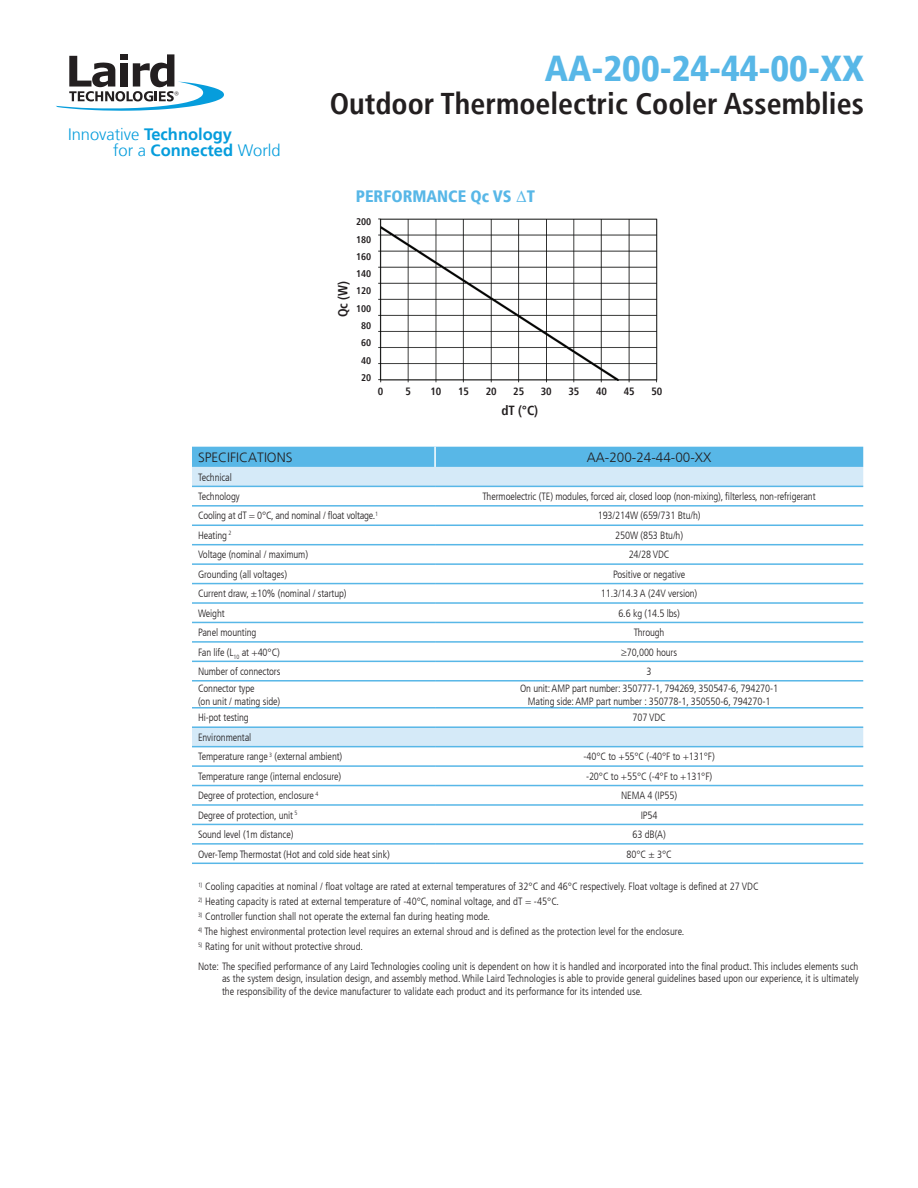
<style>
.page{position:relative;width:918px;height:1188px;background:#fff}
.page>*{position:absolute;margin:0;border:0;box-sizing:border-box;transform-origin:0 0}
.t1{font:900 condensed 36px "Frutiger LT";color:#58b7e7}
.t2{font:700 condensed 30px "Frutiger LT";color:#231f20}
.t3{font:300 16.5px "Frutiger LT";color:#069ddc}
.t4{font:900 condensed 16.5px "Frutiger LT";color:#58b7e7}
.t5{font:300 13.5px "Frutiger LT";color:#231f20}
.t6{font:700 condensed 13.2px "Frutiger LT";color:#231f20}
.t7{font:700 condensed 10.65px "Frutiger LT";letter-spacing:-.01em;color:#231f20}
.t8{font:300 condensed 10.5px/12.6px "Frutiger LT";letter-spacing:-.01em;color:#231f20}
.t9{font:700 condensed 9.75px "Frutiger LT";letter-spacing:-.01em;color:#231f20}
.s1{font-weight:700}
.s2{font-family:"Times New Roman";font-weight:400;font-stretch:normal}
</style>
<div class="page">
<svg style="left:56px;top:54px;width:168px;height:57px"></svg>
<div style="left:192px;top:447px;width:671px;height:20px;background:#58b7e7"></div>
<svg style="left:192px;top:467px;width:671px;height:279px"></svg>
<hr style="left:434px;top:447px;width:2px;height:20px;background:#fff">
<hr style="left:192px;top:486px;width:243px;height:1px;background:#58b7e7">
<hr style="left:435px;top:486px;width:428px;height:1px;background:#58b7e7">
<hr style="left:192px;top:505px;width:243px;height:2px;background:#58b7e7">
<hr style="left:435px;top:505px;width:428px;height:2px;background:#58b7e7">
<hr style="left:192px;top:525px;width:243px;height:1px;background:#58b7e7">
<hr style="left:435px;top:525px;width:428px;height:1px;background:#58b7e7">
<hr style="left:192px;top:544px;width:243px;height:1px;background:#58b7e7">
<hr style="left:435px;top:544px;width:428px;height:1px;background:#58b7e7">
<hr style="left:192px;top:563px;width:243px;height:2px;background:#58b7e7">
<hr style="left:435px;top:563px;width:428px;height:2px;background:#58b7e7">
<hr style="left:192px;top:583px;width:243px;height:1px;background:#58b7e7">
<hr style="left:435px;top:583px;width:428px;height:1px;background:#58b7e7">
<hr style="left:192px;top:602px;width:243px;height:2px;background:#58b7e7">
<hr style="left:435px;top:602px;width:428px;height:2px;background:#58b7e7">
<hr style="left:192px;top:622px;width:243px;height:1px;background:#58b7e7">
<hr style="left:435px;top:622px;width:428px;height:1px;background:#58b7e7">
<hr style="left:192px;top:641px;width:243px;height:2px;background:#58b7e7">
<hr style="left:435px;top:641px;width:428px;height:2px;background:#58b7e7">
<hr style="left:192px;top:661px;width:243px;height:1px;background:#58b7e7">
<hr style="left:435px;top:661px;width:428px;height:1px;background:#58b7e7">
<hr style="left:192px;top:680px;width:243px;height:2px;background:#58b7e7">
<hr style="left:435px;top:680px;width:428px;height:2px;background:#58b7e7">
<hr style="left:192px;top:707px;width:243px;height:2px;background:#58b7e7">
<hr style="left:435px;top:707px;width:428px;height:2px;background:#58b7e7">
<hr style="left:192px;top:726px;width:243px;height:2px;background:#58b7e7">
<hr style="left:435px;top:726px;width:428px;height:2px;background:#58b7e7">
<hr style="left:192px;top:746px;width:243px;height:1px;background:#58b7e7">
<hr style="left:435px;top:746px;width:428px;height:1px;background:#58b7e7">
<hr style="left:192px;top:765px;width:243px;height:2px;background:#58b7e7">
<hr style="left:435px;top:765px;width:428px;height:2px;background:#58b7e7">
<hr style="left:192px;top:785px;width:243px;height:1px;background:#58b7e7">
<hr style="left:435px;top:785px;width:428px;height:1px;background:#58b7e7">
<hr style="left:192px;top:804px;width:243px;height:2px;background:#58b7e7">
<hr style="left:435px;top:804px;width:428px;height:2px;background:#58b7e7">
<hr style="left:192px;top:824px;width:243px;height:1px;background:#58b7e7">
<hr style="left:435px;top:824px;width:428px;height:1px;background:#58b7e7">
<hr style="left:192px;top:843px;width:243px;height:2px;background:#58b7e7">
<hr style="left:435px;top:843px;width:428px;height:2px;background:#58b7e7">
<hr style="left:192px;top:863px;width:243px;height:1px;background:#58b7e7">
<hr style="left:435px;top:863px;width:428px;height:1px;background:#58b7e7">
<img style="left:378px;top:219px;width:280px;height:164px">
<p class="t3" style="left:68px;top:125px;width:166px">Innovative <span class="s1">Technology</span></p>
<p class="t3" style="left:113px;top:141px;width:169px">for a <span class="s1">Connected</span> World</p>
<p class="t1" style="left:545px;top:47px;width:321px">AA-200-24-44-00-XX</p>
<p class="t2" style="left:330px;top:86px;width:536px">Outdoor Thermoelectric Cooler Assemblies</p>
<p class="t4" style="left:356px;top:187px;width:181px">PERFORMANCE Qc VS <span class="s2">Δ</span>T</p>
<p class="t9" style="left:356px;top:216px;width:17px">200</p>
<p class="t9" style="left:356px;top:234px;width:17px">180</p>
<p class="t9" style="left:356px;top:251px;width:17px">160</p>
<p class="t9" style="left:356px;top:268px;width:17px">140</p>
<p class="t9" style="left:356px;top:285px;width:17px">120</p>
<p class="t9" style="left:356px;top:303px;width:17px">100</p>
<p class="t9" style="left:361px;top:320px;width:12px">80</p>
<p class="t9" style="left:361px;top:337px;width:12px">60</p>
<p class="t9" style="left:361px;top:354px;width:12px">40</p>
<p class="t9" style="left:361px;top:372px;width:12px">20</p>
<p class="t6" style="left:335px;top:317px;width:37px;rotate:-90deg">Qc (W)</p>
<p class="t7" style="left:378px;top:385px;width:7px">0</p>
<p class="t7" style="left:406px;top:385px;width:7px">5</p>
<p class="t7" style="left:430px;top:385px;width:12px">10</p>
<p class="t7" style="left:458px;top:385px;width:12px">15</p>
<p class="t7" style="left:486px;top:385px;width:12px">20</p>
<p class="t7" style="left:513px;top:385px;width:12px">25</p>
<p class="t7" style="left:541px;top:385px;width:12px">30</p>
<p class="t7" style="left:569px;top:385px;width:12px">35</p>
<p class="t7" style="left:596px;top:385px;width:12px">40</p>
<p class="t7" style="left:624px;top:385px;width:12px">45</p>
<p class="t7" style="left:651px;top:385px;width:12px">50</p>
<p class="t6" style="left:502px;top:403px;width:38px">dT (°C)</p>
<p class="t5" style="left:198px;top:450px;width:96px">SPECIFICATIONS</p>
<p class="t5" style="left:587px;top:450px;width:126px">AA-200-24-44-00-XX</p>
<p class="t8" style="left:198px;top:471px;width:35px">Technical</p>
<p class="t8" style="left:198px;top:490px;width:43px">Technology</p>
<p class="t8" style="left:483px;top:490px;width:335px">Thermoelectric (TE) modules, forced air, closed loop (non-mixing), filterless, non-refrigerant</p>
<p class="t8" style="left:198px;top:510px;width:182px">Cooling at dT = 0°C, and nominal / float voltage.<sup>1</sup></p>
<p class="t8" style="left:598px;top:510px;width:104px">193/214W (659/731 Btu/h)</p>
<p class="t8" style="left:198px;top:529px;width:35px">Heating <sup>2</sup></p>
<p class="t8" style="left:615px;top:529px;width:69px">250W (853 Btu/h)</p>
<p class="t8" style="left:198px;top:549px;width:112px">Voltage (nominal / maximum)</p>
<p class="t8" style="left:629px;top:549px;width:42px">24/28 VDC</p>
<p class="t8" style="left:198px;top:568px;width:91px">Grounding (all voltages)</p>
<p class="t8" style="left:613px;top:568px;width:74px">Positive or negative</p>
<p class="t8" style="left:198px;top:587px;width:150px">Current draw, ±10% (nominal / startup)</p>
<p class="t8" style="left:601px;top:587px;width:98px">11.3/14.3 A (24V version)</p>
<p class="t8" style="left:198px;top:607px;width:28px">Weight</p>
<p class="t8" style="left:618px;top:607px;width:63px">6.6 kg (14.5 lbs)</p>
<p class="t8" style="left:198px;top:626px;width:60px">Panel mounting</p>
<p class="t8" style="left:634px;top:626px;width:32px">Through</p>
<p class="t8" style="left:198px;top:646px;width:83px">Fan life (L<sub>10</sub> at +40°C)</p>
<p class="t8" style="left:621px;top:646px;width:57px">≥70,000 hours</p>
<p class="t8" style="left:198px;top:665px;width:84px">Number of connectors</p>
<p class="t8" style="left:647px;top:665px;width:7px">3</p>
<p class="t8" style="left:198px;top:682px;width:84px">Connector type<br>(on unit / mating side)</p>
<p class="t8" style="left:520px;top:682px;width:260px;text-align:center">On unit: AMP part number: 350777-1, 794269, 350547-6, 794270-1<br>Mating side: AMP part number : 350778-1, 350550-6, 794270-1</p>
<p class="t8" style="left:198px;top:712px;width:52px">Hi-pot testing</p>
<p class="t8" style="left:632px;top:712px;width:35px">707 VDC</p>
<p class="t8" style="left:198px;top:731px;width:55px">Environmental</p>
<p class="t8" style="left:198px;top:751px;width:146px">Temperature range <sup>3</sup> (external ambient)</p>
<p class="t8" style="left:584px;top:751px;width:133px">-40°C to +55°C (-40°F to +131°F)</p>
<p class="t8" style="left:198px;top:770px;width:145px">Temperature range (internal enclosure)</p>
<p class="t8" style="left:586px;top:770px;width:128px">-20°C to +55°C (-4°F to +131°F)</p>
<p class="t8" style="left:198px;top:789px;width:122px">Degree of protection, enclosure <sup>4</sup></p>
<p class="t8" style="left:621px;top:789px;width:58px">NEMA 4 (IP55)</p>
<p class="t8" style="left:198px;top:809px;width:101px">Degree of protection, unit <sup>5</sup></p>
<p class="t8" style="left:641px;top:809px;width:18px">IP54</p>
<p class="t8" style="left:198px;top:828px;width:97px">Sound level (1m distance)</p>
<p class="t8" style="left:633px;top:828px;width:35px">63 dB(A)</p>
<p class="t8" style="left:198px;top:848px;width:193px">Over-Temp Thermostat (Hot and cold side heat sink)</p>
<p class="t8" style="left:627px;top:848px;width:47px">80°C ± 3°C</p>
<p class="t8" style="left:198px;top:880px;width:562px"><sup>1)</sup> Cooling capacities at nominal / float voltage are rated at external temperatures of 32°C and 46°C respectively. Float voltage is defined at 27 VDC</p>
<p class="t8" style="left:198px;top:895px;width:363px"><sup>2)</sup> Heating capacity is rated at external temperature of -40°C, nominal voltage, and dT = -45°C.</p>
<p class="t8" style="left:198px;top:911px;width:294px"><sup>3)</sup> Controller function shall not operate the external fan during heating mode.</p>
<p class="t8" style="left:198px;top:926px;width:488px"><sup>4)</sup> The highest environmental protection level requires an external shroud and is defined as the protection level for the enclosure.</p>
<p class="t8" style="left:198px;top:941px;width:167px"><sup>5)</sup> Rating for unit without protective shroud.</p>
<p class="t8" style="left:222px;top:960px;width:638px;text-align:justify;text-indent:-24px">Note: The specified performance of any Laird Technologies cooling unit is dependent on how it is handled and incorporated into the final product. This includes elements such as the system design, insulation design, and assembly method. While Laird Technologies is able to provide general guidelines based upon our experience, it is ultimately the responsibility of the device manufacturer to validate each product and its performance for its intended use.</p>
</div>
